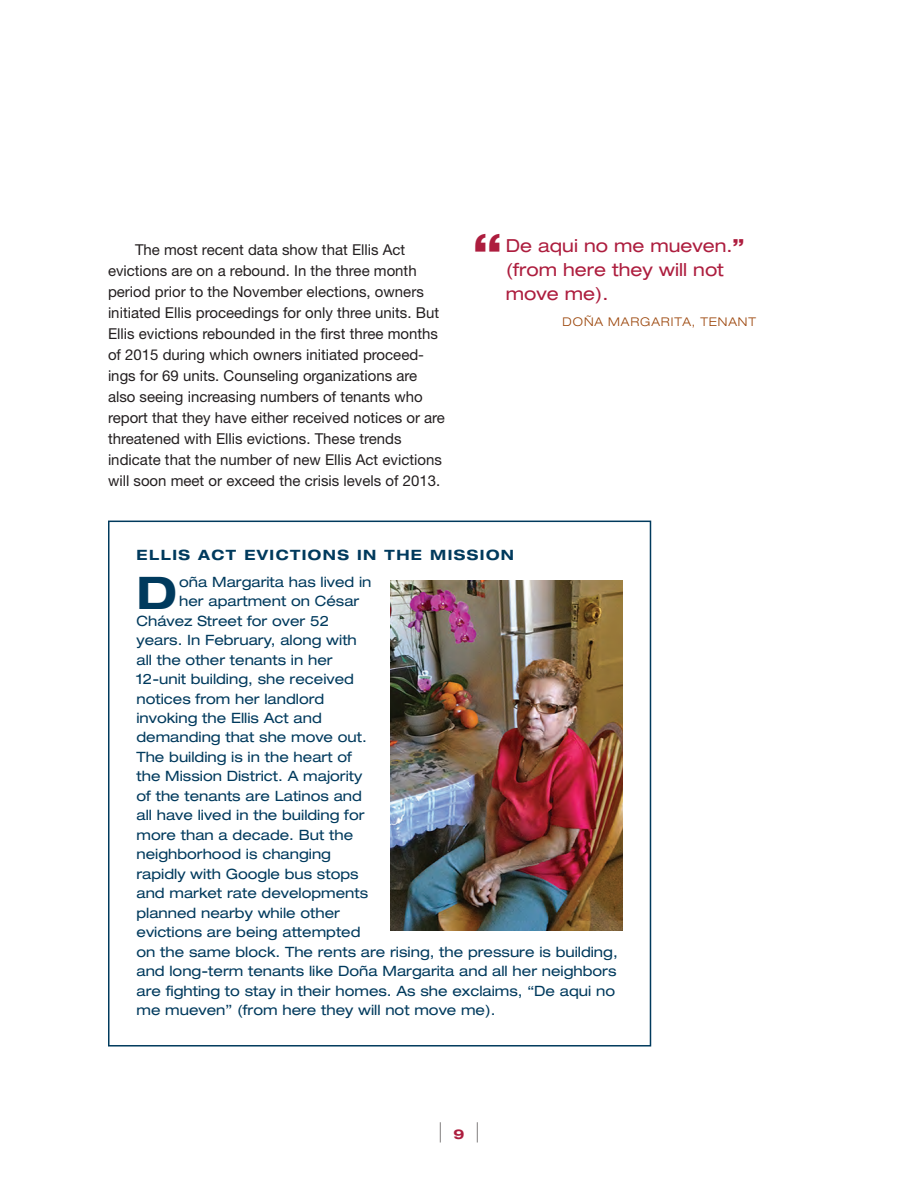
<style>
.page{position:relative;width:918px;height:1188px;background:#fff}
.page>*{position:absolute;margin:0;border:0;box-sizing:border-box;transform-origin:0 0}
.Tenant_cap{font:700 expanded 45px "Helvetica Neue";color:#003a5d}
.t1{font:800 expanded 45px "Helvetica Neue";color:#ad1d3e}
.t2{font:200 27px "Helvetica Neue";color:#231f20}
.t3{font:expanded 18px/24px "Helvetica Neue";color:#ad1d3e}
.Body_text{font:15px/21px "Helvetica Neue";color:#231f20}
.Tenant_stories{font:expanded 14.25px "Helvetica Neue";color:#003a5d}
.Tenant_header{font:700 expanded 14.25px "Helvetica Neue";letter-spacing:.1em;color:#003a5d}
.Quote_name{font:300 expanded 12px "Helvetica Neue";letter-spacing:.075em;color:#9b450a}
.s1{font-weight:800}
.s2{font-weight:700;font-stretch:expanded;font-size:13.5px;color:#ad1d3e}
</style>
<div class="page">
<div style="left:108px;top:521px;width:543px;height:526px;border:2px solid #003a5d"></div>
<img style="left:391px;top:580px;width:232px;height:350px">
<p class="Body_text" style="left:108px;top:239px;width:339px;text-indent:27px">The most recent data show that Ellis Act evictions are on a rebound. In the three month period prior to the November elections, owners initiated Ellis proceedings for only three units. But Ellis evictions rebounded in the first three months of 2015 during which owners initiated proceed&shy;ings for 69 units. Counseling organizations are also seeing increasing numbers of tenants who report that they have either received notices or are threatened with Ellis evictions. These trends indicate that the number of new Ellis Act evictions will soon meet or exceed the crisis levels of 2013.</p>
<p class="t1" style="left:472px;top:221px;width:32px">“</p>
<p class="t3" style="left:506px;top:234px;width:240px">De aqui no me mueven.<span class="s1">” </span>(from here they will not move me).</p>
<p class="Quote_name" style="left:563px;top:315px;width:195px">DOÑA MARGARITA, TENANT</p>
<p class="Tenant_header" style="left:136px;top:546px;width:379px">ELLIS ACT EVICTIONS IN THE MISSION</p>
<p class="Tenant_stories" style="left:179px;top:573px;width:194px">oña Margarita has lived in</p>
<p class="Tenant_stories" style="left:179px;top:592px;width:182px">her apartment on César</p>
<p class="Tenant_stories" style="left:136px;top:612px;width:194px">Chávez Street for over 52</p>
<p class="Tenant_stories" style="left:136px;top:631px;width:222px">years. In February, along with</p>
<p class="Tenant_stories" style="left:136px;top:651px;width:198px">all the other tenants in her</p>
<p class="Tenant_stories" style="left:136px;top:670px;width:219px">12-unit building, she received</p>
<p class="Tenant_stories" style="left:136px;top:690px;width:189px">notices from her landlord</p>
<p class="Tenant_stories" style="left:136px;top:709px;width:187px">invoking the Ellis Act and</p>
<p class="Tenant_stories" style="left:136px;top:729px;width:232px">demanding that she move out.</p>
<p class="Tenant_stories" style="left:136px;top:748px;width:217px">The building is in the heart of</p>
<p class="Tenant_stories" style="left:136px;top:768px;width:227px">the Mission District. A majority</p>
<p class="Tenant_stories" style="left:136px;top:787px;width:227px">of the tenants are Latinos and</p>
<p class="Tenant_stories" style="left:136px;top:807px;width:230px">all have lived in the building for</p>
<p class="Tenant_stories" style="left:136px;top:826px;width:218px">more than a decade. But the</p>
<p class="Tenant_stories" style="left:136px;top:846px;width:196px">neighborhood is changing</p>
<p class="Tenant_stories" style="left:136px;top:865px;width:224px">rapidly with Google bus stops</p>
<p class="Tenant_stories" style="left:136px;top:885px;width:233px">and market rate developments</p>
<p class="Tenant_stories" style="left:136px;top:904px;width:205px">planned nearby while other</p>
<p class="Tenant_stories" style="left:136px;top:924px;width:226px">evictions are being attempted</p>
<p class="Tenant_stories" style="left:136px;top:943px;width:483px">on the same block. The rents are rising, the pressure is building,</p>
<p class="Tenant_stories" style="left:136px;top:963px;width:482px">and long-term tenants like Doña Margarita and all her neighbors</p>
<p class="Tenant_stories" style="left:136px;top:982px;width:480px">are fighting to stay in their homes. As she exclaims, “De aqui no</p>
<p class="Tenant_stories" style="left:136px;top:1002px;width:361px">me mueven” (from here they will not move me).</p>
<p class="Tenant_cap" style="left:136px;top:565px;width:42px">D</p>
<h2 class="t2" style="left:438px;top:1117px;width:44px">| <span class="s2">9</span> |</h2>
</div>
